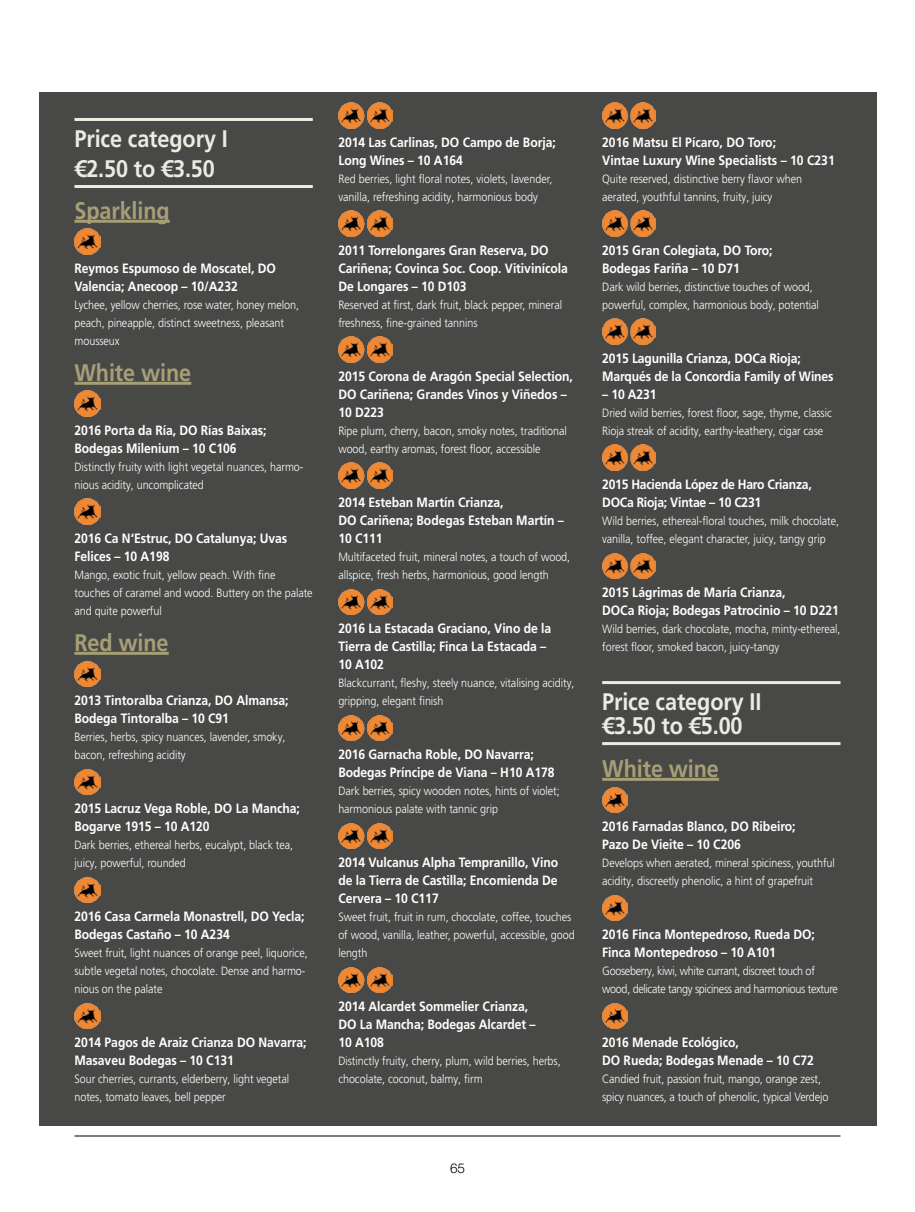
<style>
.page{position:relative;width:915px;height:1212px;background:#fff}
.page>*{position:absolute;margin:0;border:0;box-sizing:border-box;transform-origin:0 0}
.t1{font:700 24px/30px "Frutiger LT Pro";letter-spacing:-.005em;color:#ecebe2;scale:.9 1}
.t2{font:700 24px "Frutiger LT Pro";letter-spacing:-.005em;color:#a69f76;scale:.9 1}
.t3{font:700 13.5px/18px "Frutiger LT Pro";letter-spacing:-.005em;color:#fff;scale:.9 1}
.t4{font:300 13.5px "Helvetica Neue LT Std";color:#000}
.t5{font:300 12px/18px "Frutiger LT Pro";letter-spacing:-.005em;color:#fff;scale:.9 1}
.t6{font:300 12px/18px "Frutiger LT Pro";letter-spacing:-.03em;color:#fff;scale:.9 1}
</style>
<div class="page">
<hr style="left:74px;top:1135px;width:766px;height:1px;background:#000">
<div style="left:39px;top:92px;width:837px;height:1034px;background:#484847"></div>
<hr style="left:74px;top:118px;width:239px;height:3px;background:#ecebe2">
<hr style="left:74px;top:185px;width:239px;height:3px;background:#ecebe2">
<hr style="left:74px;top:220px;width:96px;height:3px;background:#a69f76">
<hr style="left:74px;top:382px;width:117px;height:3px;background:#a69f76">
<hr style="left:74px;top:652px;width:95px;height:3px;background:#a69f76">
<img style="left:74px;top:229px;width:26px;height:25px">
<img style="left:74px;top:391px;width:26px;height:25px">
<img style="left:74px;top:499px;width:26px;height:25px">
<img style="left:74px;top:661px;width:26px;height:25px">
<img style="left:74px;top:769px;width:26px;height:25px">
<img style="left:74px;top:877px;width:26px;height:25px">
<img style="left:74px;top:1003px;width:26px;height:25px">
<img style="left:338px;top:103px;width:54px;height:25px">
<img style="left:338px;top:211px;width:54px;height:25px">
<img style="left:338px;top:337px;width:54px;height:25px">
<img style="left:338px;top:463px;width:54px;height:25px">
<img style="left:338px;top:589px;width:54px;height:25px">
<img style="left:338px;top:715px;width:54px;height:25px">
<img style="left:338px;top:823px;width:54px;height:25px">
<img style="left:338px;top:967px;width:54px;height:25px">
<hr style="left:602px;top:681px;width:238px;height:3px;background:#ecebe2">
<hr style="left:602px;top:742px;width:238px;height:3px;background:#ecebe2">
<hr style="left:602px;top:778px;width:116px;height:3px;background:#a69f76">
<img style="left:602px;top:103px;width:53px;height:25px">
<img style="left:602px;top:211px;width:53px;height:25px">
<img style="left:602px;top:319px;width:53px;height:25px">
<img style="left:602px;top:445px;width:53px;height:25px">
<img style="left:602px;top:553px;width:53px;height:25px">
<img style="left:602px;top:787px;width:25px;height:25px">
<img style="left:602px;top:895px;width:25px;height:25px">
<img style="left:602px;top:1003px;width:25px;height:25px">
<h1 class="t1" style="left:74px;top:123px;width:172px">Price category I €2.50 to €3.50</h1>
<h1 class="t2" style="left:74px;top:196px;width:107px">Sparkling</h1>
<p class="t3" style="left:74px;top:259px;width:225px">Reymos Espumoso de Moscatel, DO<br>Valencia; Anecoop – 10/A232</p>
<p class="t5" style="left:74px;top:295px;width:251px">Lychee, yellow cherries, rose water, honey melon, peach, pineapple, distinct sweetness, pleasant mousseux</p>
<h1 class="t2" style="left:74px;top:358px;width:131px">White wine</h1>
<p class="t3" style="left:74px;top:421px;width:215px">2016 Porta da Ría, DO Rías Baixas;<br>Bodegas Milenium – 10 C106</p>
<p class="t5" style="left:74px;top:457px;width:256px">Distinctly fruity with light vegetal nuances, harmo&shy;nious acidity, uncomplicated</p>
<p class="t3" style="left:74px;top:529px;width:238px">2016 Ca N‘Estruc, DO Catalunya; Uvas<br>Felices – 10 A198</p>
<p class="t5" style="left:74px;top:565px;width:266px">Mango, exotic fruit, yellow peach. With fine touches of caramel and wood. Buttery on the palate and quite powerful</p>
<h1 class="t2" style="left:74px;top:628px;width:106px">Red wine</h1>
<p class="t3" style="left:74px;top:691px;width:239px">2013 Tintoralba Crianza, DO Almansa;<br>Bodega Tintoralba – 10 C91</p>
<p class="t5" style="left:74px;top:727px;width:236px">Berries, herbs, spicy nuances, lavender, smoky, bacon, refreshing acidity</p>
<p class="t3" style="left:74px;top:799px;width:252px">2015 Lacruz Vega Roble, DO La Mancha;<br>Bogarve 1915 – 10 A120</p>
<p class="t5" style="left:74px;top:835px;width:244px">Dark berries, ethereal herbs, eucalypt, black tea, juicy, powerful, rounded</p>
<p class="t3" style="left:74px;top:907px;width:257px">2016 Casa Carmela Monastrell, DO Yecla;<br>Bodegas Castaño – 10 A234</p>
<p class="t5" style="left:74px;top:943px;width:260px">Sweet fruit, light nuances of orange peel, liquorice, subtle vegetal notes, chocolate. Dense and harmo&shy;nious on the palate</p>
<p class="t3" style="left:74px;top:1033px;width:259px">2014 Pagos de Araiz Crianza DO Navarra;<br>Masaveu Bodegas – 10 C131</p>
<p class="t5" style="left:74px;top:1069px;width:240px">Sour cherries, currants, elderberry, light vegetal notes, tomato leaves, bell pepper</p>
<p class="t3" style="left:338px;top:133px;width:243px">2014 Las Carlinas, DO Campo de Borja;<br>Long Wines – 10 A164</p>
<p class="t5" style="left:338px;top:169px;width:239px">Red berries, light floral notes, violets, lavender, vanilla, refreshing acidity, harmonious body</p>
<p class="t3" style="left:338px;top:241px;width:256px">2011 Torrelongares Gran Reserva, DO<br>Cariñena; Covinca Soc. Coop. Vitivinícola<br>De Longares – 10 D103</p>
<p class="t5" style="left:338px;top:295px;width:250px">Reserved at first, dark fruit, black pepper, mineral freshness, fine-grained tannins</p>
<p class="t3" style="left:338px;top:367px;width:262px">2015 Corona de Aragón Special Selection,<br>DO Cariñena; Grandes Vinos y Viñedos –<br>10 D223</p>
<p class="t5" style="left:338px;top:421px;width:255px">Ripe plum, cherry, bacon, smoky notes, traditional wood, earthy aromas, forest floor, accessible</p>
<p class="t3" style="left:338px;top:493px;width:252px">2014 Esteban Martín Crianza,<br>DO Cariñena; Bodegas Esteban Martín –<br>10 C111</p>
<p class="t5" style="left:338px;top:547px;width:259px">Multifaceted fruit, mineral notes, a touch of wood, allspice, fresh herbs, harmonious, good length</p>
<p class="t3" style="left:338px;top:619px;width:238px">2016 La Estacada Graciano, Vino de la<br>Tierra de Castilla; Finca La Estacada –<br>10 A102</p>
<p class="t5" style="left:338px;top:673px;width:264px">Blackcurrant, fleshy, steely nuance, vitalising acidity, gripping, elegant finish</p>
<p class="t3" style="left:338px;top:745px;width:242px">2016 Garnacha Roble, DO Navarra;<br>Bodegas Príncipe de Viana – H10 A178</p>
<p class="t5" style="left:338px;top:781px;width:247px">Dark berries, spicy wooden notes, hints of violet; harmonious palate with tannic grip</p>
<p class="t3" style="left:338px;top:853px;width:246px;text-align:justify">2014 Vulcanus Alpha Tempranillo, Vino de la Tierra de Castilla; Encomienda De Cervera – 10 C117</p>
<p class="t5" style="left:338px;top:907px;width:264px">Sweet fruit, fruit in rum, chocolate, coffee, touches of wood, vanilla, leather, powerful, accessible, good length</p>
<p class="t3" style="left:338px;top:997px;width:220px">2014 Alcardet Sommelier Crianza,<br>DO La Mancha; Bodegas Alcardet –<br>10 A108</p>
<p class="t5" style="left:338px;top:1051px;width:248px">Distinctly fruity, cherry, plum, wild berries, herbs, chocolate, coconut, balmy, firm</p>
<p class="t4" style="left:450px;top:1159px;width:16px">65</p>
<p class="t3" style="left:602px;top:133px;width:260px">2016 Matsu El Pícaro, DO Toro;<br>Vintae Luxury Wine Specialists – 10 C231</p>
<p class="t5" style="left:602px;top:169px;width:223px">Quite reserved, distinctive berry flavor when aerated, youthful tannins, fruity, juicy</p>
<p class="t3" style="left:602px;top:241px;width:191px">2015 Gran Colegiata, DO Toro;<br>Bodegas Fariña – 10 D71</p>
<p class="t5" style="left:602px;top:277px;width:242px">Dark wild berries, distinctive touches of wood, powerful, complex, harmonious body, potential</p>
<p class="t3" style="left:602px;top:349px;width:258px">2015 Lagunilla Crianza, DOCa Rioja;<br>Marqués de la Concordia Family of Wines</p>
<p class="t3" style="left:602px;top:385px;width:62px">– 10 A231</p>
<p class="t5" style="left:602px;top:403px;width:256px">Dried wild berries, forest floor, sage, thyme, classic<br>Rioja streak of acidity, earthy-leathery, cigar case</p>
<p class="t3" style="left:602px;top:475px;width:234px">2015 Hacienda López de Haro Crianza,<br>DOCa Rioja; Vintae – 10 C231</p>
<p class="t5" style="left:602px;top:511px;width:264px">Wild berries, ethereal-floral touches, milk chocolate, vanilla, toffee, elegant character, juicy, tangy grip</p>
<p class="t3" style="left:602px;top:583px;width:264px">2015 Lágrimas de María Crianza,<br>DOCa Rioja; Bodegas Patrocinio – 10 D221</p>
<p class="t5" style="left:602px;top:619px;width:266px">Wild berries, dark chocolate, mocha, minty-ethereal, forest floor, smoked bacon, juicy-tangy</p>
<h1 class="t1" style="left:602px;top:689px;width:178px;line-height:24px">Price category II €3.50 to €5.00</h1>
<h1 class="t2" style="left:602px;top:754px;width:131px">White wine</h1>
<p class="t3" style="left:602px;top:817px;width:216px">2016 Farnadas Blanco, DO Ribeiro;<br>Pazo De Vieite – 10 C206</p>
<p class="t5" style="left:602px;top:853px;width:260px">Develops when aerated, mineral spiciness, youthful acidity, discreetly phenolic, a hint of grapefruit</p>
<p class="t3" style="left:602px;top:925px;width:238px">2016 Finca Montepedroso, Rueda DO;<br>Finca Montepedroso – 10 A101</p>
<p class="t6" style="left:602px;top:961px;width:263px">Gooseberry, kiwi, white currant, discreet touch of wood, delicate tangy spiciness and harmonious texture</p>
<p class="t3" style="left:602px;top:1033px;width:236px">2016 Menade Ecológico,<br>DO Rueda; Bodegas Menade – 10 C72</p>
<p class="t5" style="left:602px;top:1069px;width:253px">Candied fruit, passion fruit, mango, orange zest, spicy nuances, a touch of phenolic, typical Verdejo</p>
</div>
